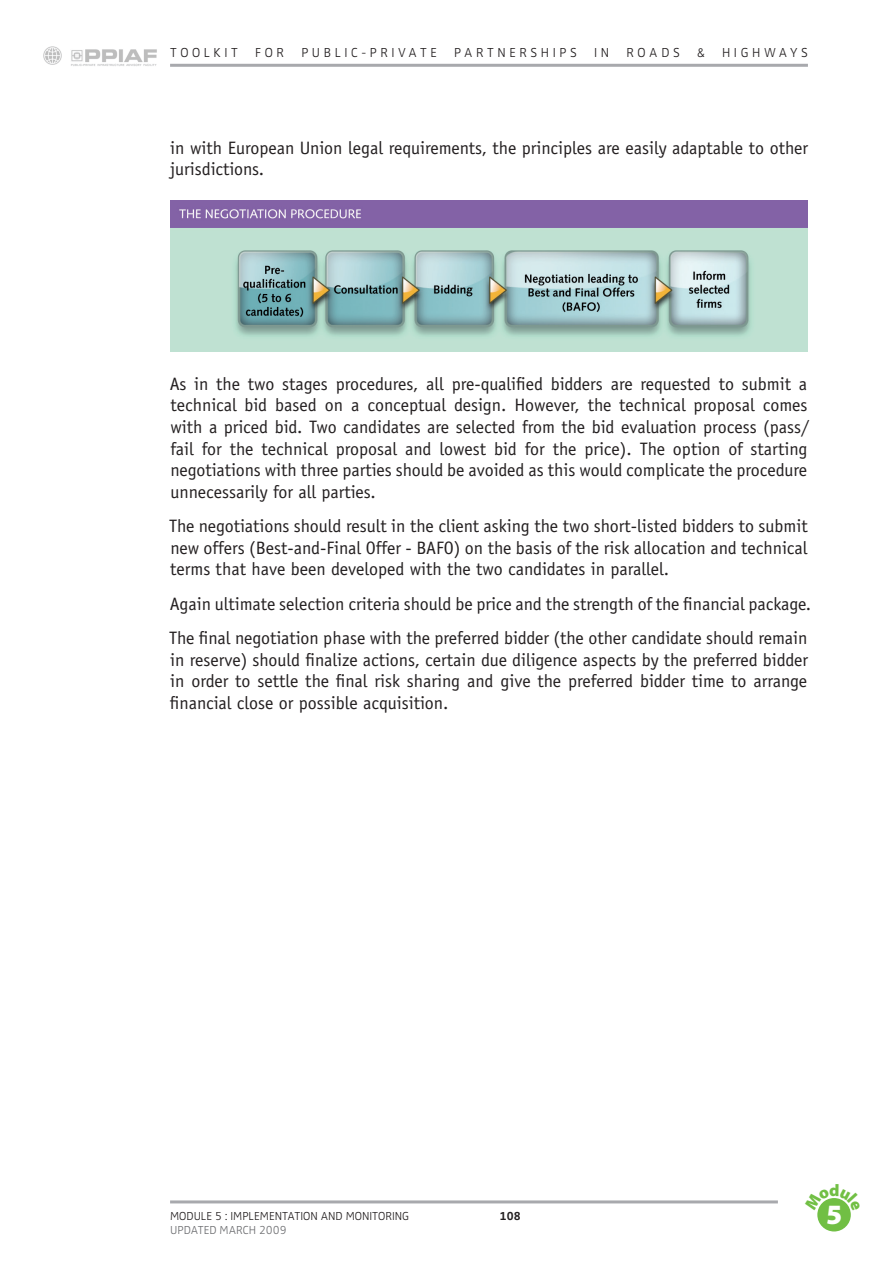
<style>
.page{position:relative;width:893px;height:1263px;background:#fff}
.page>*{position:absolute;margin:0;border:0;box-sizing:border-box;transform-origin:0 0}
.t1{font:900 28.05px "Myriad Pro";color:#fff}
.t2{font:18px/21.6px "Officina Sans";color:#231f20;text-align:justify}
.t3{font:300 13.5px "Zwo";letter-spacing:.265em;color:#231f20}
.t4{font:300 12px "Zwo";color:#231f20}
.t5{font:300 12px "Zwo";color:#6c6d70}
.t6{font:700 12px "Zwo";color:#231f20}
</style>
<div class="page">
<hr style="left:170px;top:64px;width:638px;height:3px;background:#a8a9ad">
<img style="left:43px;top:46px;width:19px;height:19px">
<img style="left:71px;top:49px;width:86px;height:17px">
<hr style="left:170px;top:1200px;width:608px;height:3px;background:#a8a9ad">
<div style="left:817px;top:1198px;width:34px;height:33px;background:#71bf44;border-radius:50%"></div>
<img style="left:170px;top:200px;width:638px;height:151px">
<svg style="left:817px;top:1198px;width:34px;height:13px"></svg>
<p class="t3" style="left:170px;top:45px;width:68px">TOOLKIT</p>
<p class="t3" style="left:255px;top:45px;width:30px">FOR</p>
<p class="t3" style="left:301px;top:45px;width:137px">PUBLIC-PRIVATE</p>
<p class="t3" style="left:454px;top:45px;width:124px">PARTNERSHIP S</p>
<p class="t3" style="left:594px;top:45px;width:17px">I N</p>
<p class="t3" style="left:626px;top:45px;width:55px">ROADS</p>
<p class="t3" style="left:697px;top:45px;width:20px">&amp; H</p>
<p class="t3" style="left:734px;top:45px;width:75px">IGHWAYS</p>
<p class="t2" style="left:170px;top:137px;width:639px">in with European Union legal requirements, the principles are easily adaptable to other jurisdictions.</p>
<p class="t2" style="left:170px;top:373px;width:641px">As in the two stages procedures, all pre-qualified bidders are requested to submit a technical bid based on a conceptual design. However, the technical proposal comes with a priced bid. Two candidates are selected from the bid evaluation process (pass/ fail for the technical proposal and lowest bid for the price). The option of starting negotiations with three parties should be avoided as this would complicate the procedure unnecessarily for all parties.</p>
<p class="t2" style="left:169px;top:515px;width:640px">The negotiations should result in the client asking the two short-listed bidders to submit new offers (Best-and-Final Offer - BAFO) on the basis of the risk allocation and technical terms that have been developed with the two candidates in parallel.</p>
<p class="t2" style="left:169px;top:587px;width:644px;line-height:34.3px">Again ultimate selection criteria should be price and the strength of the financial package.<br>The final negotiation phase with the preferred bidder (the other candidate should remain</p>
<p class="t2" style="left:170px;top:649px;width:639px">in reserve) should finalize actions, certain due diligence aspects by the preferred bidder in order to settle the final risk sharing and give the preferred bidder time to arrange financial close or possible acquisition.</p>
<p class="t4" style="left:170px;top:1208px;width:241px">MODULE 5 : IMPLEMENTATION AND MONITORING</p>
<p class="t5" style="left:170px;top:1223px;width:118px">UPDATED MARCH 2009</p>
<p class="t6" style="left:500px;top:1208px;width:22px">108</p>
<h1 class="t1" style="left:826px;top:1196px;width:18px">5</h1>
</div>
